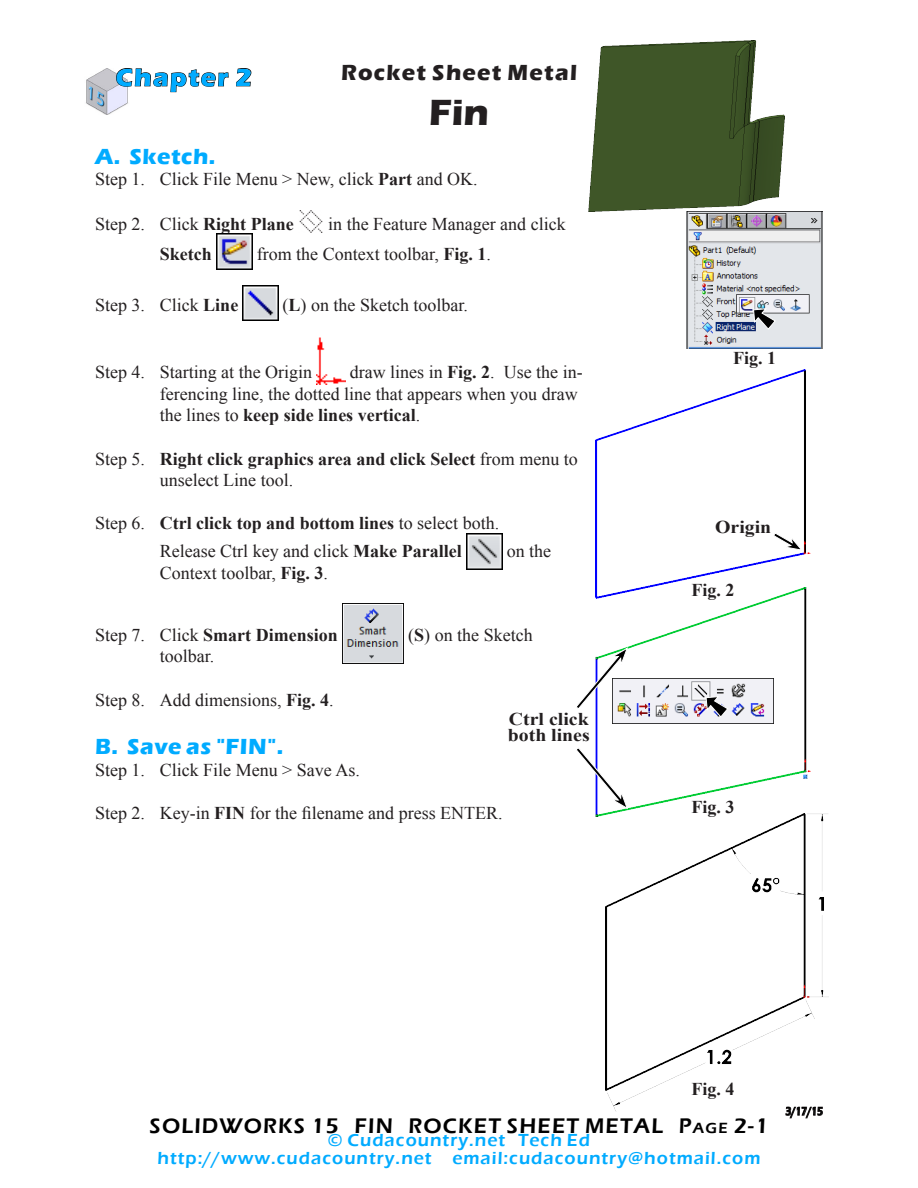
<style>
.page{position:relative;width:918px;height:1188px;background:#fff}
.page>*{position:absolute;margin:0;border:0;box-sizing:border-box;transform-origin:0 0}
.Headline{font:700 37.5px "Eras ITC";color:#231f20}
.Chapter_Number{font:700 25.5px "Eras ITC";letter-spacing:.06em;color:#00abff}
.Subhead_1{font:700 22.5px "Eras ITC";letter-spacing:.025em;color:#00abff}
.Set_of_Chapters{font:700 22.5px "Eras ITC";letter-spacing:.055em;color:#231f20}
.Page_Number{font:600 21.75px "Eras ITC";letter-spacing:.055em;color:#000}
.Body_text{font:18px/21.6px "Times New Roman";color:#231f20}
.Body_text-2{font:700 18px/21.6px "Times New Roman";color:#231f20}
.Web{font:600 18px "Eras ITC";letter-spacing:.055em;color:#00abff}
.Coor{font:700 18px/16.5px "Times New Roman";color:#231f20;scale:1.1 1}
.Fig_No{font:700 18px "Times New Roman";color:#231f20}
.Date{font:600 12px "Eras ITC";color:#000;scale:.8 1}
.s1{font-weight:700}
.s2{font-weight:400}
.s3{font-size:15.15px}
</style>
<div class="page">
<img style="left:299px;top:210px;width:24px;height:23px">
<img style="left:216px;top:233px;width:36px;height:36px">
<img style="left:243px;top:286px;width:35px;height:35px">
<img style="left:317px;top:337px;width:28px;height:48px">
<img style="left:466px;top:533px;width:36px;height:36px">
<img style="left:342px;top:604px;width:62px;height:59px">
<img style="left:86px;top:68px;width:37px;height:46px">
<svg style="left:116px;top:68px;width:113px;height:38px"></svg>
<svg style="left:236px;top:68px;width:16px;height:19px"></svg>
<svg style="left:785px;top:1112px;width:38px;height:7px"></svg>
<img style="left:686px;top:212px;width:137px;height:137px">
<svg style="left:753px;top:308px;width:23px;height:22px"></svg>
<img style="left:605px;top:814px;width:224px;height:298px">
<img style="left:596px;top:599px;width:215px;height:217px">
<img style="left:596px;top:370px;width:215px;height:229px">
<svg style="left:773px;top:532px;width:30px;height:19px"></svg>
<img style="left:612px;top:678px;width:162px;height:46px">
<svg style="left:706px;top:696px;width:22px;height:22px"></svg>
<svg style="left:576px;top:747px;width:52px;height:62px"></svg>
<svg style="left:577px;top:647px;width:51px;height:63px"></svg>
<img style="left:588px;top:41px;width:196px;height:171px">
<p class="Chapter_Number" style="left:116px;top:63px;width:138px">Chapter 2</p>
<p class="Set_of_Chapters" style="left:341px;top:59px;width:237px">Rocket Sheet Metal</p>
<p class="Headline" style="left:429px;top:90px;width:62px">Fin</p>
<p class="Subhead_1" style="left:95px;top:143px;width:122px">A. Sketch.</p>
<p class="Body_text" style="left:95px;top:168px;width:384px">Step 1. Click File Menu &gt; New, click <span class="s1">Part</span> and OK.</p>
<p class="Body_text" style="left:95px;top:213px;width:200px">Step 2. Click <span class="s1">Right Plane</span></p>
<p class="Body_text" style="left:328px;top:213px;width:239px">in the Feature Manager and click</p>
<p class="Body_text-2" style="left:160px;top:243px;width:54px">Sketch</p>
<p class="Body_text" style="left:257px;top:243px;width:236px">from the Context toolbar, <span class="s1">Fig. 1</span>.</p>
<p class="Body_text" style="left:95px;top:294px;width:145px">Step 3. Click <span class="s1">Line</span></p>
<p class="Body_text" style="left:283px;top:294px;width:187px">(<span class="s1">L</span>) on the Sketch toolbar.</p>
<p class="Body_text" style="left:95px;top:361px;width:219px">Step 4. Starting at the Origin</p>
<p class="Body_text" style="left:160px;top:361px;width:424px;text-indent:190px">draw lines in <span class="s1">Fig. 2</span>. Use the in&shy;ferencing line, the dotted line that appears when you draw the lines to <span class="s1">keep side lines vertical</span>.</p>
<p class="Body_text-2" style="left:160px;top:447px;width:420px;text-indent:-65px"><span class="s2">Step 5.</span> Right click graphics area and click Select <span class="s2">from menu to unselect Line tool.</span></p>
<p class="Body_text" style="left:160px;top:509px;width:341px;line-height:27.6px;text-indent:-65px">Step 6. <span class="s1">Ctrl click top and bottom lines</span> to select both.<br>Release Ctrl key and click <span class="s1">Make Parallel</span></p>
<p class="Body_text" style="left:507px;top:540px;width:46px">on the</p>
<p class="Body_text" style="left:160px;top:562px;width:170px">Context toolbar, <span class="s1">Fig. 3</span>.</p>
<p class="Body_text-2" style="left:95px;top:624px;width:244px"><span class="s2">Step 7. Click</span> Smart Dimension</p>
<p class="Body_text" style="left:408px;top:624px;width:126px">(<span class="s1">S</span>) on the Sketch</p>
<p class="Body_text" style="left:160px;top:645px;width:56px">toolbar.</p>
<p class="Body_text" style="left:95px;top:689px;width:240px">Step 8. Add dimensions, <span class="s1">Fig. 4</span>.</p>
<p class="Subhead_1" style="left:95px;top:734px;width:190px">B. Save as "FIN".</p>
<p class="Body_text" style="left:95px;top:759px;width:266px">Step 1. Click File Menu &gt; Save As.</p>
<p class="Body_text" style="left:95px;top:802px;width:409px">Step 2. Key-in <span class="s1">FIN</span> for the filename and press ENTER.</p>
<p class="Coor" style="left:508px;top:710px;width:76px">Ctrl click both lines</p>
<p class="Fig_No" style="left:733px;top:345px;width:45px">Fig. 1</p>
<p class="Coor" style="left:715px;top:518px;width:53px">Origin</p>
<p class="Fig_No" style="left:691px;top:577px;width:45px">Fig. 2</p>
<p class="Fig_No" style="left:691px;top:795px;width:45px">Fig. 3</p>
<p class="Fig_No" style="left:691px;top:1077px;width:45px">Fig. 4</p>
<p class="Page_Number" style="left:150px;top:1114px;width:620px">SOLIDWORKS 15 FIN ROCKET SHEET METAL P<span class="s3">age</span> 2-1</p>
<p class="Web" style="left:328px;top:1130px;width:264px">© Cudacountry.net Tech Ed</p>
<p class="Web" style="left:158px;top:1148px;width:604px">http://www.cudacountry.net email:cudacountry@hotmail.com</p>
<p class="Date" style="left:785px;top:1104px;width:48px">3/17/15</p>
</div>
